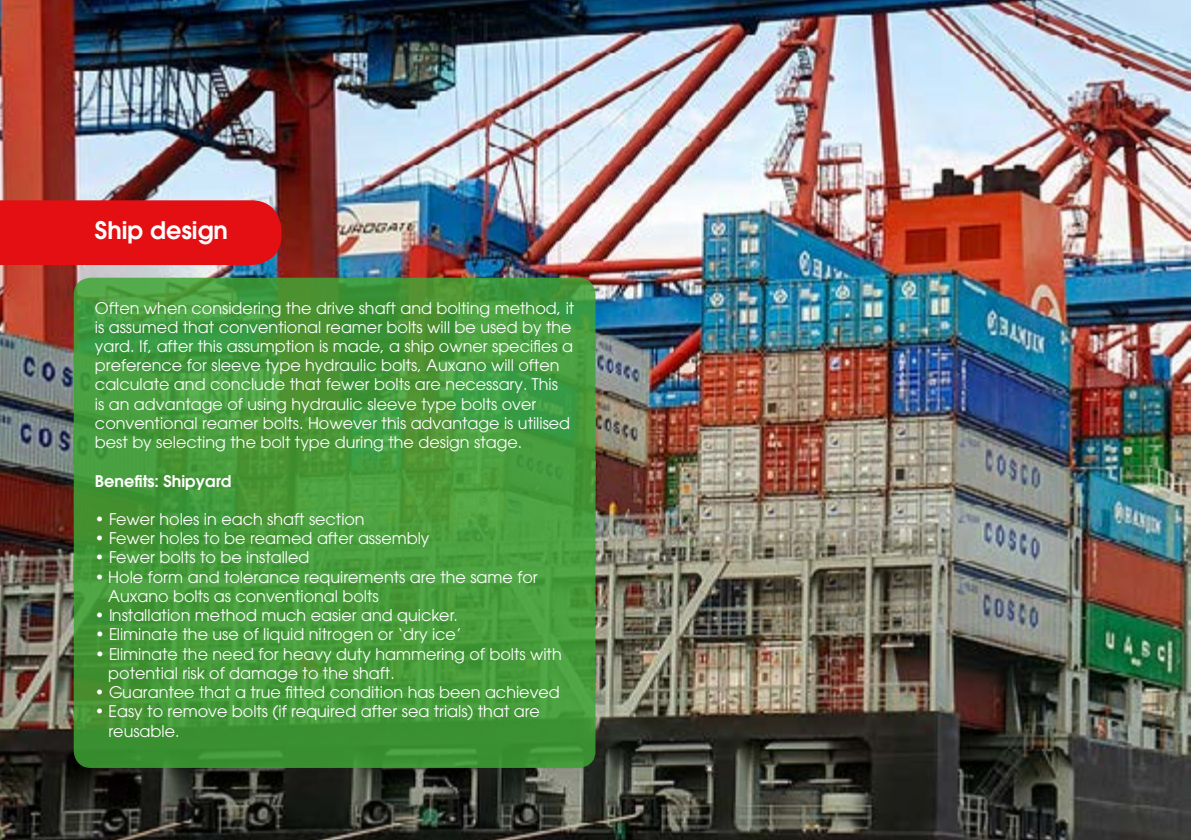
<style>
.page{position:relative;width:1191px;height:840px;background:#fff}
.page>*{position:absolute;margin:0;border:0;box-sizing:border-box;transform-origin:0 0}
.t1{font:600 24px "Avant Garde LT";color:#fff}
.t2{font:16px/19.2px "Avant Garde LT";color:#fff}
.t3{font:600 16px "Avant Garde LT";color:#fff}
</style>
<div class="page">
<img style="left:0;top:0;width:1191px;height:839px">
<div style="left:0;top:200px;width:281px;height:65px;background:#e30f13"></div>
<svg style="left:74px;top:277px;width:521px;height:490px;background:#45993a"></svg>
<h1 class="t1" style="left:95px;top:214px;width:134px">Ship design</h1>
<p class="t2" style="left:95px;top:298px;width:481px">Often when considering the drive shaft and bolting method, it is assumed that conventional reamer bolts will be used by the yard. If, after this assumption is made, a ship owner specifies a preference for sleeve type hydraulic bolts, Auxano will often calculate and conclude that fewer bolts are necessary. This<br>is an advantage of using hydraulic sleeve type bolts over conventional reamer bolts. However this advantage is utilised best by selecting the bolt type during the design stage.</p>
<p class="t3" style="left:95px;top:470px;width:138px">Benefits: Shipyard</p>
<p class="t2" style="left:95px;top:509px;width:271px">• Fewer holes in each shaft section</p>
<p class="t2" style="left:95px;top:528px;width:336px">• Fewer holes to be reamed after assembly</p>
<p class="t2" style="left:95px;top:547px;width:216px">• Fewer bolts to be installed</p>
<p class="t2" style="left:108px;top:567px;width:431px;text-indent:-13px">• Hole form and tolerance requirements are the same for<br>Auxano bolts as conventional bolts</p>
<p class="t2" style="left:95px;top:605px;width:364px">• Installation method much easier and quicker.</p>
<p class="t2" style="left:95px;top:624px;width:368px">• Eliminate the use of liquid nitrogen or ‘dry ice’</p>
<p class="t2" style="left:108px;top:643px;width:455px;text-indent:-13px">• Eliminate the need for heavy duty hammering of bolts with potential risk of damage to the shaft.</p>
<p class="t2" style="left:95px;top:682px;width:466px">• Guarantee that a true fitted condition has been achieved</p>
<p class="t2" style="left:108px;top:701px;width:433px;text-indent:-14px">• Easy to remove bolts (if required after sea trials) that are reusable.</p>
</div>
